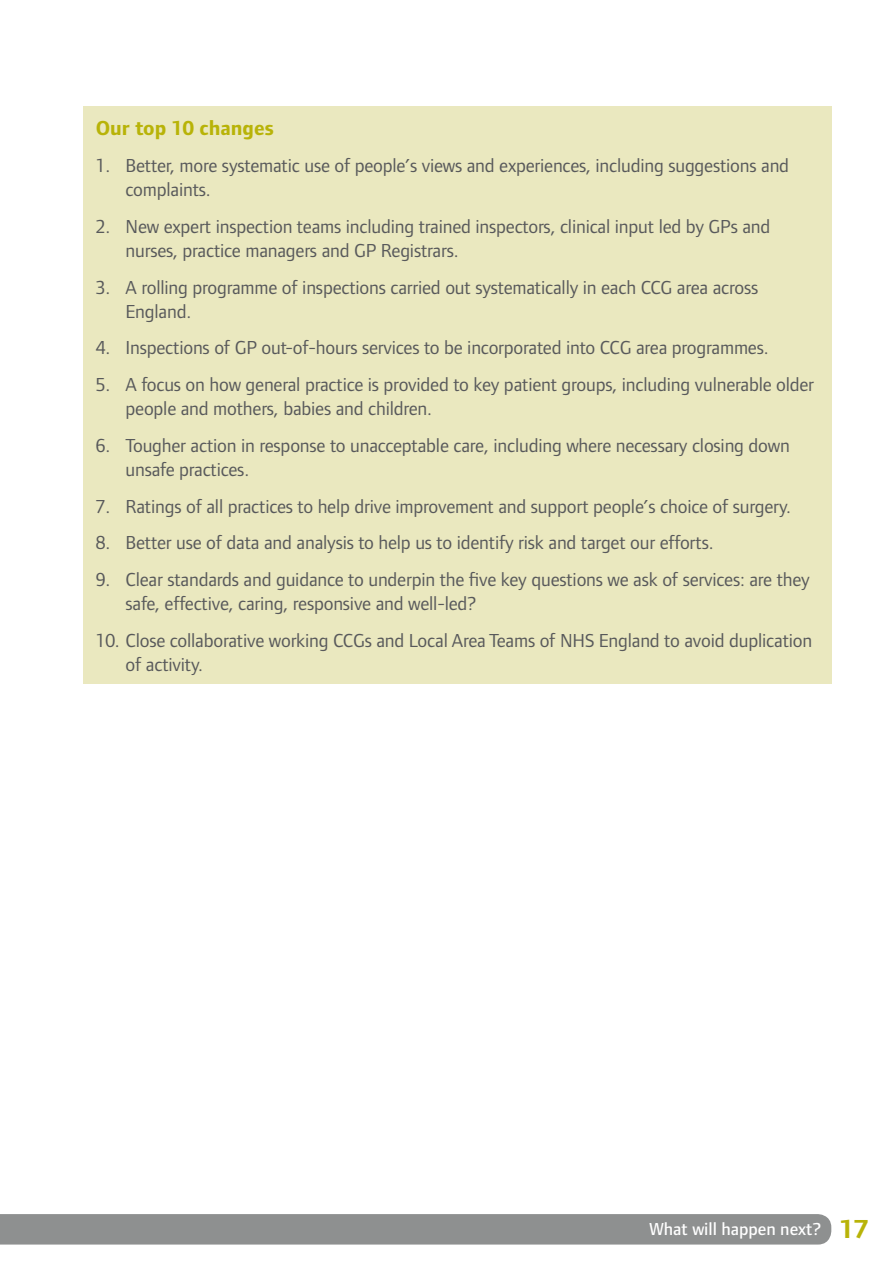
<style>
.page{position:relative;width:893px;height:1263px;background:#fff}
.page>*{position:absolute;margin:0;border:0;box-sizing:border-box;transform-origin:0 0}
.t1{font:700 21px "Foundry Form Sans";color:#b8b308}
.t2{font:19.5px/24px "Foundry Form Sans";letter-spacing:-.01em;color:#58595b}
.t3{font:500 18px "Foundry Form Sans";color:#fff}
.s1{font-weight:700;font-size:27px;color:#b8b308}
</style>
<div class="page">
<div style="left:0;top:1214px;width:831px;height:30px;background:#8e9090"></div>
<div style="left:83px;top:106px;width:748px;height:578px;background:#eae8bf"></div>
<p class="t1" style="left:96px;top:117px;width:180px">Our top 10 changes</p>
<p class="t2" style="left:126px;top:153px;width:665px;text-indent:-30px">1. Better, more systematic use of people’s views and experiences, including suggestions and complaints.</p>
<p class="t2" style="left:126px;top:214px;width:646px;text-indent:-30px">2. New expert inspection teams including trained inspectors, clinical input led by GPs and nurses, practice managers and GP Registrars.</p>
<p class="t2" style="left:126px;top:275px;width:634px;text-indent:-30px">3. A rolling programme of inspections carried out systematically in each CCG area across<br>England.</p>
<p class="t2" style="left:96px;top:336px;width:674px">4. Inspections of GP out-of-hours services to be incorporated into CCG area programmes.</p>
<p class="t2" style="left:126px;top:372px;width:690px;text-indent:-30px">5. A focus on how general practice is provided to key patient groups, including vulnerable older people and mothers, babies and children.</p>
<p class="t2" style="left:126px;top:433px;width:666px;text-indent:-30px">6. Tougher action in response to unacceptable care, including where necessary closing down unsafe practices.</p>
<p class="t2" style="left:96px;top:494px;width:697px">7. Ratings of all practices to help drive improvement and support people’s choice of surgery.</p>
<p class="t2" style="left:96px;top:531px;width:619px">8. Better use of data and analysis to help us to identify risk and target our efforts.</p>
<p class="t2" style="left:126px;top:567px;width:686px;text-indent:-30px">9. Clear standards and guidance to underpin the five key questions we ask of services: are they safe, effective, caring, responsive and well-led?</p>
<p class="t2" style="left:126px;top:628px;width:688px;text-indent:-30px">10. Close collaborative working CCGs and Local Area Teams of NHS England to avoid duplication of activity.</p>
<p class="t3" style="left:650px;top:1218px;width:220px">What will happen next? <span class="s1">17</span></p>
</div>
